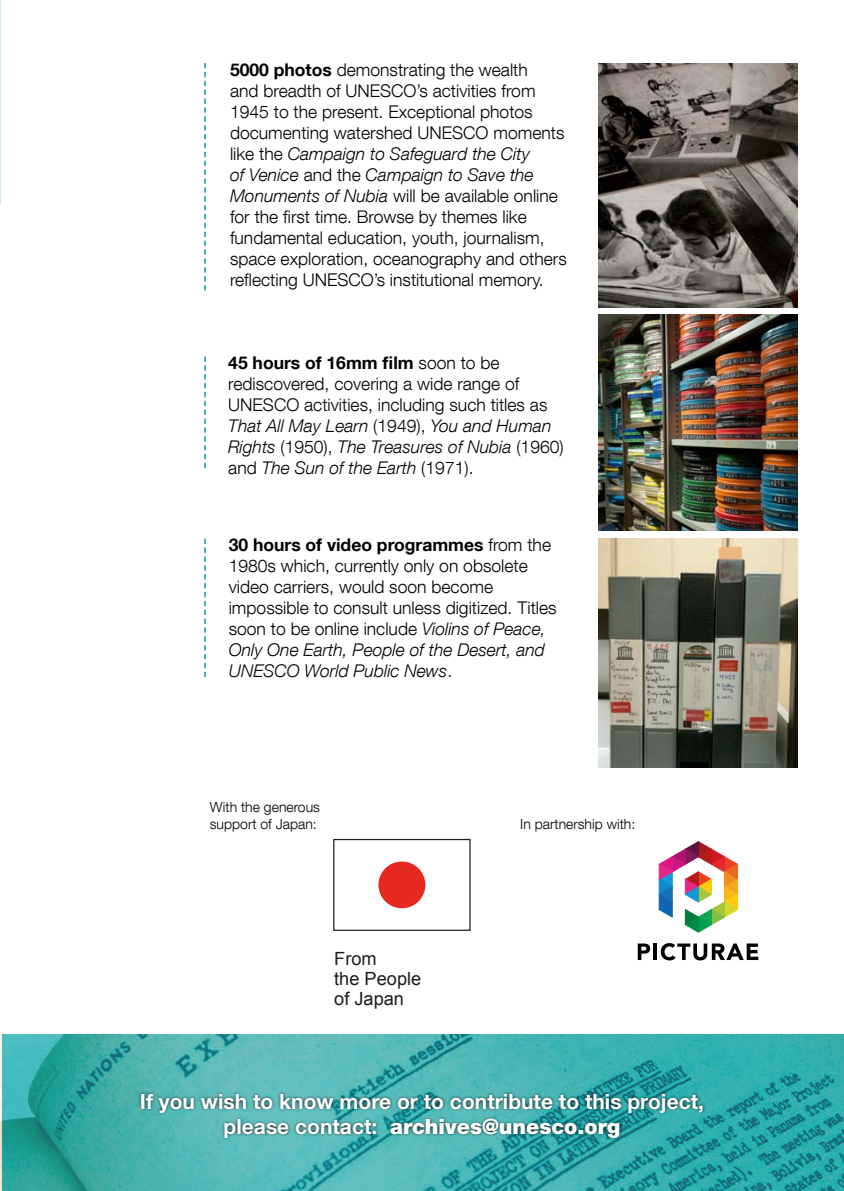
<style>
.page{position:relative;width:844px;height:1191px;background:#fff}
.page>*{position:absolute;margin:0;border:0;box-sizing:border-box;transform-origin:0 0}
.t1{font:700 21px/25.2px "Helvetica Neue LT Com";color:#fff;text-align:center}
.t2{font:18.2px/19.8px "Arial";color:#1d1d1b}
.text{font:300 17.5px/21px "Helvetica Neue LT Com";color:#000}
.t3{font:300 14px/16.8px "Helvetica Neue LT Com";color:#000}
.s1{font-weight:700}
.s2{font-style:italic}
.s3{font-weight:900}
</style>
<div class="page">
<img style="left:598px;top:315px;width:198px;height:216px">
<img style="left:598px;top:539px;width:198px;height:228px">
<img style="left:598px;top:63px;width:198px;height:244px">
<div style="left:333px;top:839px;width:137px;height:92px;border:1px solid #1d1d1b"></div>
<div style="left:378px;top:861px;width:47px;height:47px;background:#e52820;border-radius:50%"></div>
<svg style="left:2px;top:1034px;width:841px;height:157px;background:#3bacaa"></svg>
<svg style="left:204px;top:63px;width:2px;height:227px"></svg>
<svg style="left:204px;top:356px;width:2px;height:112px"></svg>
<svg style="left:204px;top:539px;width:2px;height:138px"></svg>
<div style="left:138px;top:1091px;width:567px;height:49px;background:#000;opacity:.75"></div>
<svg style="left:637px;top:943px;width:13px;height:17px"></svg>
<hr style="left:653px;top:943px;width:4px;height:17px;background:#000">
<svg style="left:660px;top:943px;width:98px;height:17px"></svg>
<svg style="left:659px;top:841px;width:78px;height:91px"></svg>
<p class="text" style="left:230px;top:58px;width:338px"><span class="s1">5000 photos</span> demonstrating the wealth<br>and breadth of UNESCO’s activities from 1945 to the present. Exceptional photos documenting watershed UNESCO moments like the <span class="s2">Campaign to Safeguard the City<br>of Venice</span> and the <span class="s2">Campaign to Save the Monuments of Nubia</span> will be available online for the first time. Browse by themes like fundamental education, youth, journalism, space exploration, oceanography and others reflecting UNESCO’s institutional memory.</p>
<p class="text" style="left:228px;top:352px;width:337px"><span class="s1">45 hours of 16mm film</span> soon to be rediscovered, covering a wide range of UNESCO activities, including such titles as <span class="s2">That All May Learn</span> (1949), <span class="s2">You and Human Rights</span> (1950), <span class="s2">The Treasures of Nubia</span> (1960) and <span class="s2">The Sun of the Earth</span> (1971).</p>
<p class="text" style="left:229px;top:534px;width:329px"><span class="s1">30 hours of video programmes</span> from the 1980s which, currently only on obsolete video carriers, would soon become impossible to consult unless digitized. Titles soon to be online include <span class="s2">Violins of Peace, Only One Earth, People of the Desert, and UNESCO World Public News</span>.</p>
<p class="t3" style="left:210px;top:798px;width:112px">With the generous support of Japan:</p>
<p class="t2" style="left:334px;top:948px;width:88px">From<br>the People of Japan</p>
<p class="t3" style="left:520px;top:815px;width:116px">In partnership with:</p>
<p class="t1" style="left:140px;top:1087px;width:565px">If you wish to know more or to contribute to this project, please contact: <span class="s3">archives@unesco.org</span></p>
</div>
